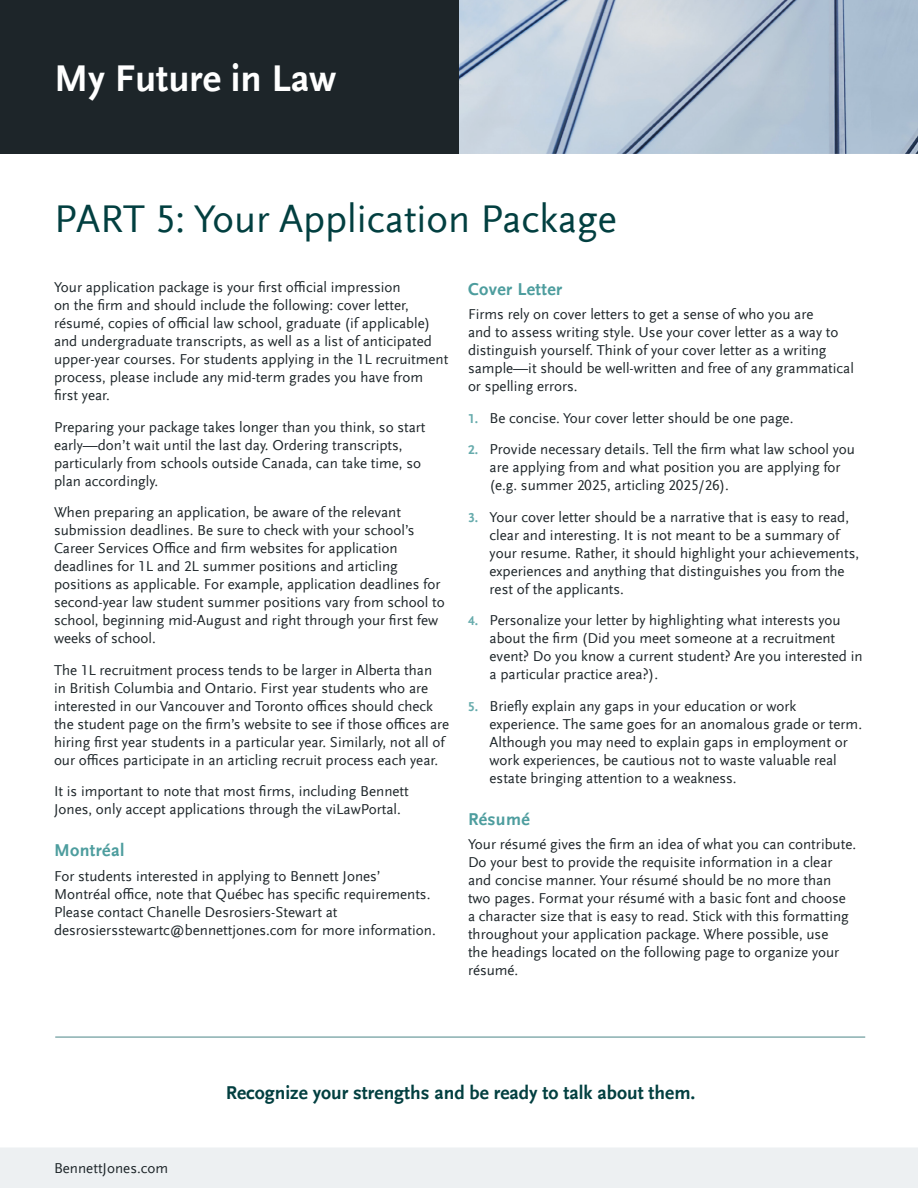
<style>
.page{position:relative;width:918px;height:1188px;background:#fff}
.page>*{position:absolute;margin:0;border:0;box-sizing:border-box;transform-origin:0 0}
.t1{font:40.5px "Scala Sans Offc";color:#023f40}
.t2{font:700 39px "Scala Sans Offc";color:#fff}
.t3{font:700 19.5px "Scala Sans Offc";color:#023f40}
.t4{font:700 18px "Scala Sans Offc";letter-spacing:.02em;color:#4d9d9e}
.t5{font:15px/18px "Scala Sans Offc";color:#1d2529}
.s1{font-weight:700;font-size:13.5px;color:#66abac}
</style>
<div class="page">
<div style="left:0;top:1148px;width:918px;height:40px;background:#edf0f2"></div>
<hr style="left:55px;top:1037px;width:810px;height:1px;background:#4c8689">
<div style="left:0;top:0;width:459px;height:154px;background:#1d2529"></div>
<svg style="left:459px;top:0;width:459px;height:154px"></svg>
<h2 class="t2" style="left:54px;top:57px;width:284px">My Future in Law</h2>
<h1 class="t1" style="left:54px;top:197px;width:564px">PART 5: Your Application Package</h1>
<p class="t5" style="left:54px;top:279px;width:396px">Your application package is your first official impression<br>on the firm and should include the following: cover letter, résumé, copies of official law school, graduate (if applicable) and undergraduate transcripts, as well as a list of anticipated upper-year courses. For students applying in the 1L recruitment process, please include any mid-term grades you have from first year.</p>
<p class="t5" style="left:54px;top:418px;width:373px">Preparing your package takes longer than you think, so start early—don’t wait until the last day. Ordering transcripts, particularly from schools outside Canada, can take time, so plan accordingly.</p>
<p class="t5" style="left:54px;top:504px;width:392px">When preparing an application, be aware of the relevant submission deadlines. Be sure to check with your school’s Career Services Office and firm websites for application deadlines for 1L and 2L summer positions and articling positions as applicable. For example, application deadlines for second-year law student summer positions vary from school to school, beginning mid-August and right through your first few weeks of school.</p>
<p class="t5" style="left:54px;top:661px;width:397px">The 1L recruitment process tends to be larger in Alberta than<br>in British Columbia and Ontario. First year students who are interested in our Vancouver and Toronto offices should check the student page on the firm’s website to see if those offices are hiring first year students in a particular year. Similarly, not all of our offices participate in an articling recruit process each year.</p>
<p class="t5" style="left:54px;top:783px;width:356px">It is important to note that most firms, including Bennett<br>Jones, only accept applications through the viLawPortal.</p>
<p class="t4" style="left:54px;top:840px;width:72px">Montréal</p>
<p class="t5" style="left:54px;top:867px;width:383px">For students interested in applying to Bennett Jones’ Montréal office, note that Québec has specific requirements.<br>Please contact Chanelle Desrosiers-Stewart at desrosiersstewartc@bennettjones.com for more information.</p>
<p class="t4" style="left:468px;top:279px;width:96px">Cover Letter</p>
<p class="t5" style="left:468px;top:306px;width:388px">Firms rely on cover letters to get a sense of who you are<br>and to assess writing style. Use your cover letter as a way to distinguish yourself. Think of your cover letter as a writing sample—it should be well-written and free of any grammatical or spelling errors.</p>
<p class="t5" style="left:468px;top:409px;width:327px"><span class="s1">1.</span> Be concise. Your cover letter should be one page.</p>
<p class="t5" style="left:490px;top:441px;width:367px;text-indent:-22px"><span class="s1">2.</span> Provide necessary details. Tell the firm what law school you are applying from and what position you are applying for (e.g. summer 2025, articling 2025/26).</p>
<p class="t5" style="left:490px;top:508px;width:371px;text-indent:-22px"><span class="s1">3.</span> Your cover letter should be a narrative that is easy to read, clear and interesting. It is not meant to be a summary of your resume. Rather, it should highlight your achievements, experiences and anything that distinguishes you from the rest of the applicants.</p>
<p class="t5" style="left:490px;top:612px;width:375px;text-indent:-22px"><span class="s1">4.</span> Personalize your letter by highlighting what interests you about the firm (Did you meet someone at a recruitment event? Do you know a current student? Are you interested in a particular practice area?).</p>
<p class="t5" style="left:490px;top:697px;width:374px;text-indent:-22px"><span class="s1">5.</span> Briefly explain any gaps in your education or work experience. The same goes for an anomalous grade or term.<br>Although you may need to explain gaps in employment or work experiences, be cautious not to waste valuable real estate bringing attention to a weakness.</p>
<p class="t4" style="left:468px;top:809px;width:63px">Résumé</p>
<p class="t5" style="left:468px;top:836px;width:390px">Your résumé gives the firm an idea of what you can contribute.<br>Do your best to provide the requisite information in a clear and concise manner. Your résumé should be no more than two pages. Format your résumé with a basic font and choose a character size that is easy to read. Stick with this formatting throughout your application package. Where possible, use<br>the headings located on the following page to organize your résumé.</p>
<p class="t5" style="left:54px;top:1159px;width:116px">BennettJones.com</p>
<h3 class="t3" style="left:226px;top:1082px;width:471px">Recognize your strengths and be ready to talk about them.</h3>
</div>
